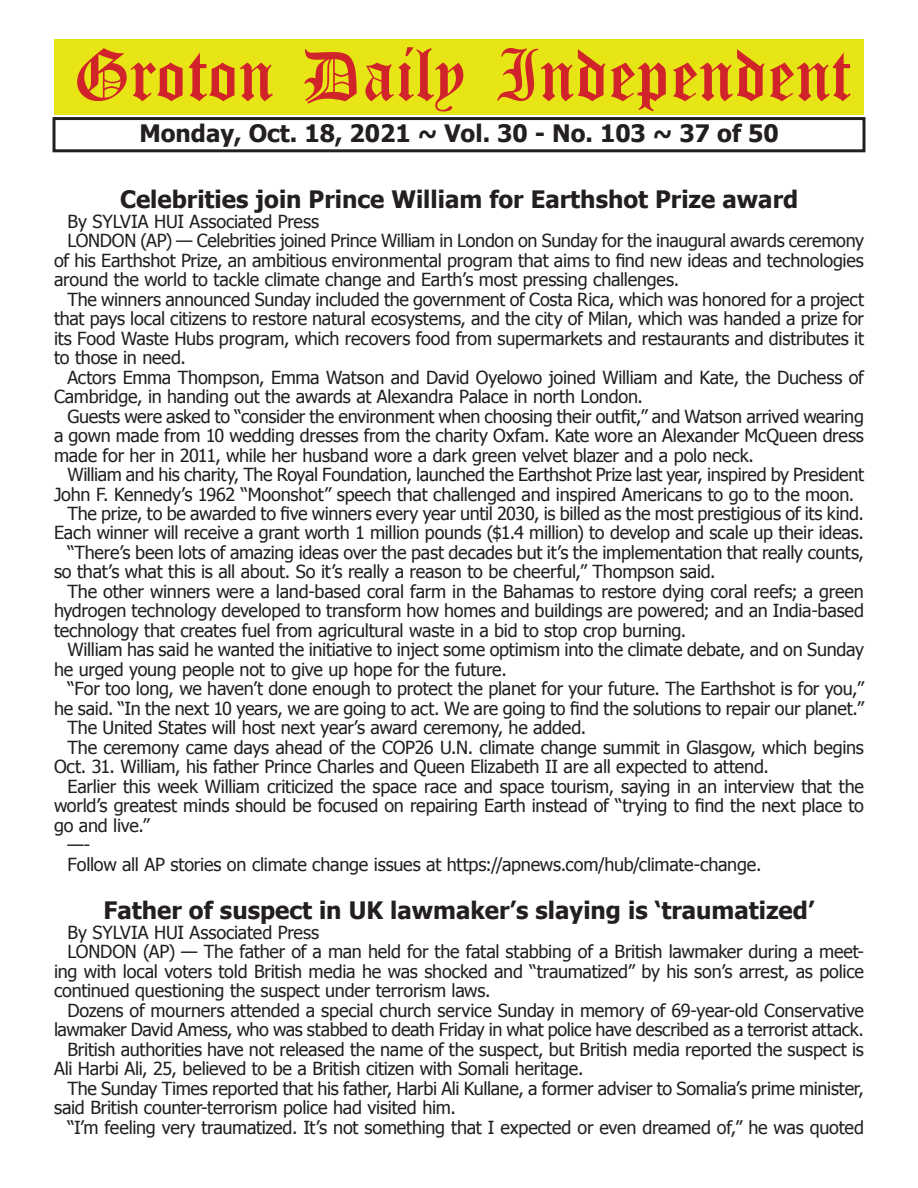
<style>
.page{position:relative;width:918px;height:1188px;background:#fff}
.page>*{position:absolute;margin:0;border:0;box-sizing:border-box;transform-origin:0 0}
.t1{font:54px "Old English Five";color:#d1232a}
.t2{font:700 24px "Tahoma";color:#231f20}
.t3{font:18px "Tahoma";letter-spacing:-.015em;color:#231f20}
</style>
<div class="page">
<div style="left:52px;top:117px;width:814px;height:35px;border:3px solid #231f20"></div>
<div style="left:54px;top:40px;width:810px;height:75px;background:#e7e515"></div>
<h1 class="t1" style="left:73px;top:50px;width:779px">Groton Daily Independent</h1>
<h2 class="t2" style="left:139px;top:116px;width:641px">Monday, Oct. 18, 2021 ~ Vol. 30 - No. 103 ~ 37 of 50</h2>
<h2 class="t2" style="left:120px;top:183px;width:680px">Celebrities join Prince William for Earthshot Prize award</h2>
<p class="t3" style="left:68px;top:209px;width:253px">By SYLVIA HUI Associated Press</p>
<p class="t3" style="left:68px;top:228px;width:798px">LONDON (AP) — Celebrities joined Prince William in London on Sunday for the inaugural awards ceremony</p>
<p class="t3" style="left:54px;top:248px;width:811px">of his Earthshot Prize, an ambitious environmental program that aims to find new ideas and technologies</p>
<p class="t3" style="left:54px;top:267px;width:627px">around the world to tackle climate change and Earth’s most pressing challenges.</p>
<p class="t3" style="left:68px;top:287px;width:798px">The winners announced Sunday included the government of Costa Rica, which was honored for a project</p>
<p class="t3" style="left:54px;top:306px;width:812px">that pays local citizens to restore natural ecosystems, and the city of Milan, which was handed a prize for</p>
<p class="t3" style="left:54px;top:326px;width:812px">its Food Waste Hubs program, which recovers food from supermarkets and restaurants and distributes it</p>
<p class="t3" style="left:54px;top:345px;width:133px">to those in need.</p>
<p class="t3" style="left:68px;top:365px;width:798px">Actors Emma Thompson, Emma Watson and David Oyelowo joined William and Kate, the Duchess of</p>
<p class="t3" style="left:54px;top:384px;width:591px">Cambridge, in handing out the awards at Alexandra Palace in north London.</p>
<p class="t3" style="left:68px;top:404px;width:798px">Guests were asked to “consider the environment when choosing their outfit,” and Watson arrived wearing</p>
<p class="t3" style="left:54px;top:423px;width:812px">a gown made from 10 wedding dresses from the charity Oxfam. Kate wore an Alexander McQueen dress</p>
<p class="t3" style="left:54px;top:443px;width:702px">made for her in 2011, while her husband wore a dark green velvet blazer and a polo neck.</p>
<p class="t3" style="left:68px;top:462px;width:798px">William and his charity, The Royal Foundation, launched the Earthshot Prize last year, inspired by President</p>
<p class="t3" style="left:54px;top:482px;width:802px">John F. Kennedy’s 1962 “Moonshot” speech that challenged and inspired Americans to go to the moon.</p>
<p class="t3" style="left:68px;top:501px;width:798px">The prize, to be awarded to five winners every year until 2030, is billed as the most prestigious of its kind.</p>
<p class="t3" style="left:54px;top:521px;width:812px">Each winner will receive a grant worth 1 million pounds ($1.4 million) to develop and scale up their ideas.</p>
<p class="t3" style="left:68px;top:540px;width:798px">“There’s been lots of amazing ideas over the past decades but it’s the implementation that really counts,</p>
<p class="t3" style="left:54px;top:560px;width:663px">so that’s what this is all about. So it’s really a reason to be cheerful,” Thompson said.</p>
<p class="t3" style="left:68px;top:579px;width:798px">The other winners were a land-based coral farm in the Bahamas to restore dying coral reefs; a green</p>
<p class="t3" style="left:54px;top:599px;width:812px">hydrogen technology developed to transform how homes and buildings are powered; and an India-based</p>
<p class="t3" style="left:54px;top:618px;width:634px">technology that creates fuel from agricultural waste in a bid to stop crop burning.</p>
<p class="t3" style="left:68px;top:638px;width:798px">William has said he wanted the initiative to inject some optimism into the climate debate, and on Sunday</p>
<p class="t3" style="left:54px;top:657px;width:454px">he urged young people not to give up hope for the future.</p>
<p class="t3" style="left:68px;top:677px;width:798px">“For too long, we haven’t done enough to protect the planet for your future. The Earthshot is for you,”</p>
<p class="t3" style="left:54px;top:696px;width:811px">he said. “In the next 10 years, we are going to act. We are going to find the solutions to repair our planet.”</p>
<p class="t3" style="left:68px;top:716px;width:520px">The United States will host next year’s award ceremony, he added.</p>
<p class="t3" style="left:68px;top:735px;width:798px">The ceremony came days ahead of the COP26 U.N. climate change summit in Glasgow, which begins</p>
<p class="t3" style="left:54px;top:755px;width:717px">Oct. 31. William, his father Prince Charles and Queen Elizabeth II are all expected to attend.</p>
<p class="t3" style="left:68px;top:774px;width:798px">Earlier this week William criticized the space race and space tourism, saying in an interview that the</p>
<p class="t3" style="left:54px;top:794px;width:811px">world’s greatest minds should be focused on repairing Earth instead of “trying to find the next place to</p>
<p class="t3" style="left:54px;top:813px;width:97px">go and live.”</p>
<p class="t3" style="left:68px;top:833px;width:25px">—-</p>
<p class="t3" style="left:68px;top:852px;width:695px">Follow all AP stories on climate change issues at https://apnews.com/hub/climate-change.</p>
<h2 class="t2" style="left:104px;top:894px;width:712px">Father of suspect in UK lawmaker’s slaying is ‘traumatized’</h2>
<p class="t3" style="left:68px;top:920px;width:253px">By SYLVIA HUI Associated Press</p>
<p class="t3" style="left:68px;top:940px;width:798px">LONDON (AP) — The father of a man held for the fatal stabbing of a British lawmaker during a meet-</p>
<p class="t3" style="left:54px;top:959px;width:811px">ing with local voters told British media he was shocked and “traumatized” by his son’s arrest, as police</p>
<p class="t3" style="left:54px;top:979px;width:438px">continued questioning the suspect under terrorism laws.</p>
<p class="t3" style="left:68px;top:998px;width:798px">Dozens of mourners attended a special church service Sunday in memory of 69-year-old Conservative</p>
<p class="t3" style="left:54px;top:1018px;width:811px">lawmaker David Amess, who was stabbed to death Friday in what police have described as a terrorist attack.</p>
<p class="t3" style="left:68px;top:1037px;width:798px">British authorities have not released the name of the suspect, but British media reported the suspect is</p>
<p class="t3" style="left:54px;top:1057px;width:531px">Ali Harbi Ali, 25, believed to be a British citizen with Somali heritage.</p>
<p class="t3" style="left:68px;top:1076px;width:798px">The Sunday Times reported that his father, Harbi Ali Kullane, a former adviser to Somalia’s prime minister,</p>
<p class="t3" style="left:54px;top:1096px;width:403px">said British counter-terrorism police had visited him.</p>
<p class="t3" style="left:68px;top:1115px;width:798px">“I’m feeling very traumatized. It’s not something that I expected or even dreamed of,” he was quoted</p>
</div>
